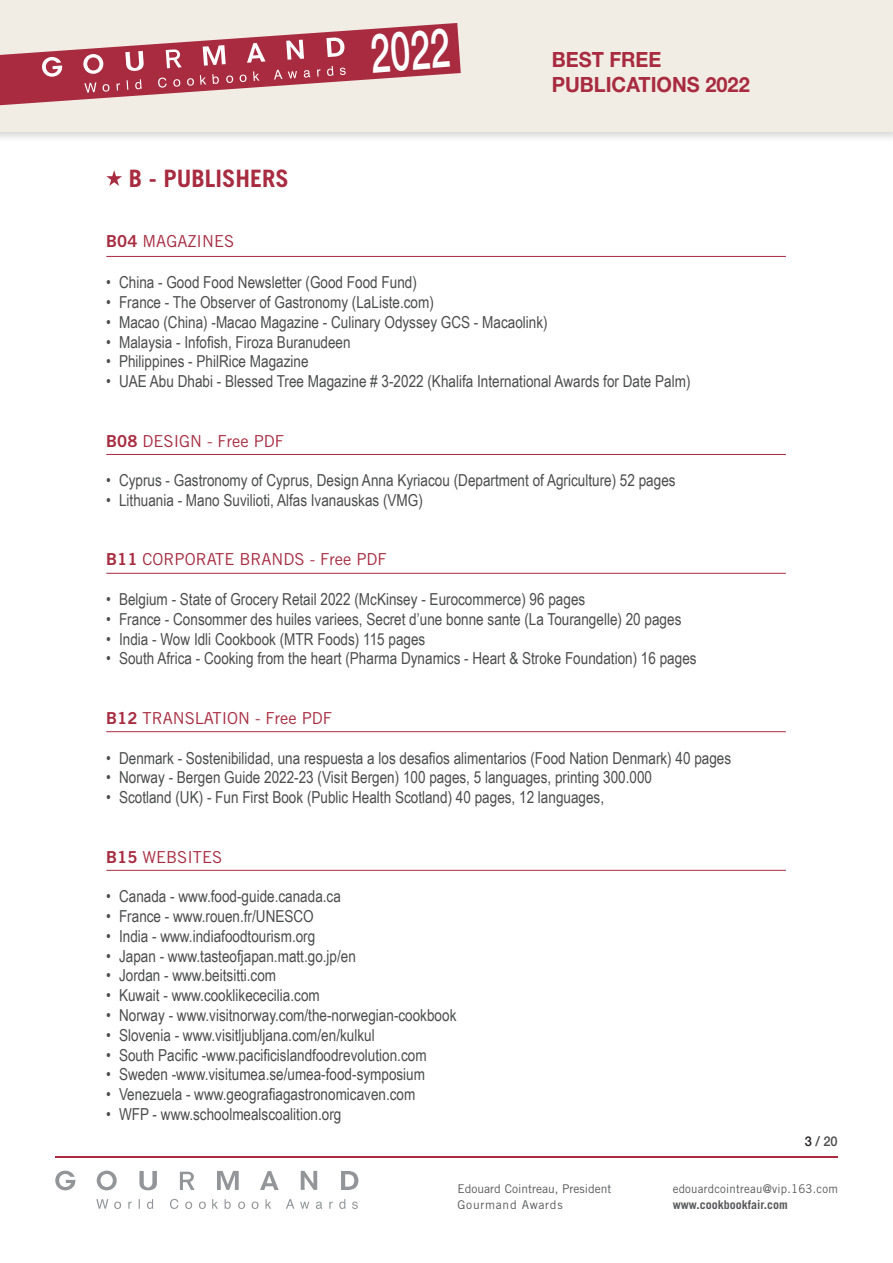
<style>
.page{position:relative;width:893px;height:1263px;background:#fff}
.page>*{position:absolute;margin:0;border:0;box-sizing:border-box;transform-origin:0 0}
.t1{font:500 54.15px "Helvetica Neue LT Std";color:#fff;scale:.66 1}
.t2{font:700 24px "Trade Gothic LT Std";color:#a82b40}
.t3{font:700 21px/25.2px "Helvetica Neue LT Std";color:#a82b40;scale:.95 1}
.t4{font:16.5px "Arial Narrow";color:#4b4c4d}
.t5{font:16.5px "Trade Gothic LT Std";color:#a82b40}
.t6{font:500 13.5px "Helvetica Neue LT Std";color:#4b4c4d;scale:.95 1}
.t7{font:12px/15.6px "Trade Gothic LT Std";color:#57585a}
.t8{font:12px "Trade Gothic LT Std";letter-spacing:.02em;color:#57585a;scale:.95 1}
.t9{font:700 12px "Trade Gothic LT Std";color:#57585a}
.s1{font-family:"Trade Gothic LT Std Bd 2"}
.s2{color:#231f20}
</style>
<div class="page">
<div style="left:0;top:0;width:893px;height:143px;background:#231f20;opacity:.2"></div>
<div style="left:0;top:0;width:893px;height:132px;background:#f1ece4"></div>
<svg style="left:0;top:23px;width:461px;height:83px"></svg>
<hr style="left:55px;top:1157px;width:783px;height:1px;background:#a82b40">
<svg style="left:55px;top:1170px;width:303px;height:20px"></svg>
<svg style="left:96px;top:1199px;width:262px;height:10px"></svg>
<hr style="left:106px;top:256px;width:680px;height:1px;background:#a82b40">
<hr style="left:106px;top:454px;width:680px;height:1px;background:#a82b40">
<hr style="left:106px;top:573px;width:680px;height:1px;background:#a82b40">
<hr style="left:106px;top:731px;width:680px;height:1px;background:#a82b40">
<hr style="left:106px;top:870px;width:680px;height:1px;background:#a82b40">
<svg style="left:106px;top:170px;width:16px;height:16px"></svg>
<h2 class="t2" style="left:129px;top:164px;width:162px">B - PUBLISHERS</h2>
<h1 class="t1" style="left:368px;top:21px;width:123px;rotate:-4deg">2022</h1>
<p class="t3" style="left:552px;top:46px;width:210px">BEST FREE<br>PUBLICATIONS 2022</p>
<p class="t5" style="left:106px;top:231px;width:129px"><span class="s1">B04</span> MAGAZINES</p>
<p class="t4" style="left:106px;top:270px;width:312px">• China - Good Food Newsletter (Good Food Fund)</p>
<p class="t4" style="left:106px;top:290px;width:329px">• France - The Observer of Gastronomy (LaListe.com)</p>
<p class="t4" style="left:106px;top:310px;width:443px">• Macao (China) -Macao Magazine - Culinary Odyssey GCS - Macaolink)</p>
<p class="t4" style="left:106px;top:330px;width:246px">• Malaysia - Infofish, Firoza Buranudeen</p>
<p class="t4" style="left:106px;top:349px;width:204px">• Philippines - PhilRice Magazine</p>
<p class="t4" style="left:106px;top:369px;width:586px">• UAE Abu Dhabi - Blessed Tree Magazine # 3-2022 (Khalifa International Awards for Date Palm)</p>
<p class="t5" style="left:106px;top:431px;width:179px"><span class="s1">B08</span> DESIGN - Free PDF</p>
<p class="t4" style="left:106px;top:468px;width:571px">• Cyprus - Gastronomy of Cyprus, Design Anna Kyriacou (Department of Agriculture) 52 pages</p>
<p class="t4" style="left:106px;top:488px;width:318px">• Lithuania - Mano Suvilioti, Alfas Ivanauskas (VMG)</p>
<p class="t5" style="left:106px;top:550px;width:282px"><span class="s1">B11</span> CORPORATE BRANDS - Free PDF</p>
<p class="t4" style="left:106px;top:587px;width:480px">• Belgium - State of Grocery Retail 2022 (McKinsey - Eurocommerce) 96 pages</p>
<p class="t4" style="left:106px;top:607px;width:577px">• France - Consommer des huiles variees, Secret d’une bonne sante (La Tourangelle) 20 pages</p>
<p class="t4" style="left:106px;top:627px;width:321px">• India - Wow Idli Cookbook (MTR Foods) 115 pages</p>
<p class="t4" style="left:106px;top:646px;width:592px">• South Africa - Cooking from the heart (Pharma Dynamics - Heart &amp; Stroke Foundation) 16 pages</p>
<p class="t5" style="left:106px;top:708px;width:227px"><span class="s1">B12</span> TRANSLATION - Free PDF</p>
<p class="t4" style="left:106px;top:745px;width:626px">• Denmark - Sostenibilidad, una respuesta a los desafios alimentarios (Food Nation Denmark) 40 pages</p>
<p class="t4" style="left:106px;top:765px;width:547px">• Norway - Bergen Guide 2022-23 (Visit Bergen) 100 pages, 5 languages, printing 300.000</p>
<p class="t4" style="left:106px;top:785px;width:499px">• Scotland (UK) - Fun First Book (Public Health Scotland) 40 pages, 12 languages,</p>
<p class="t5" style="left:106px;top:847px;width:117px"><span class="s1">B15</span> WEBSITES</p>
<p class="t4" style="left:106px;top:884px;width:236px">• Canada - www.food-guide.canada.ca</p>
<p class="t4" style="left:106px;top:904px;width:209px">• France - www.rouen.fr/UNESCO</p>
<p class="t4" style="left:106px;top:924px;width:211px">• India - www.indiafoodtourism.org</p>
<p class="t4" style="left:106px;top:943px;width:251px">• Japan - www.tasteofjapan.matt.go.jp/en</p>
<p class="t4" style="left:106px;top:963px;width:171px">• Jordan - www.beitsitti.com</p>
<p class="t4" style="left:106px;top:983px;width:215px">• Kuwait - www.cooklikececilia.com</p>
<p class="t4" style="left:106px;top:1003px;width:352px">• Norway - www.visitnorway.com/the-norwegian-cookbook</p>
<p class="t4" style="left:106px;top:1023px;width:270px">• Slovenia - www.visitljubljana.com/en/kulkul</p>
<p class="t4" style="left:106px;top:1042px;width:322px">• South Pacific -www.pacificislandfoodrevolution.com</p>
<p class="t4" style="left:106px;top:1062px;width:320px">• Sweden -www.visitumea.se/umea-food-symposium</p>
<p class="t4" style="left:106px;top:1082px;width:311px">• Venezuela - www.geografiagastronomicaven.com</p>
<p class="t4" style="left:106px;top:1102px;width:237px">• WFP - www.schoolmealscoalition.org</p>
<p class="t6" style="left:805px;top:1133px;width:36px"><span class="s2">3</span> / 20</p>
<p class="t7" style="left:458px;top:1181px;width:156px">Edouard Cointreau, President<br>Gourmand Awards</p>
<p class="t8" style="left:673px;top:1182px;width:175px">edouardcointreau@vip.163.com</p>
<p class="t9" style="left:673px;top:1197px;width:117px">www.cookbookfair.com</p>
</div>
